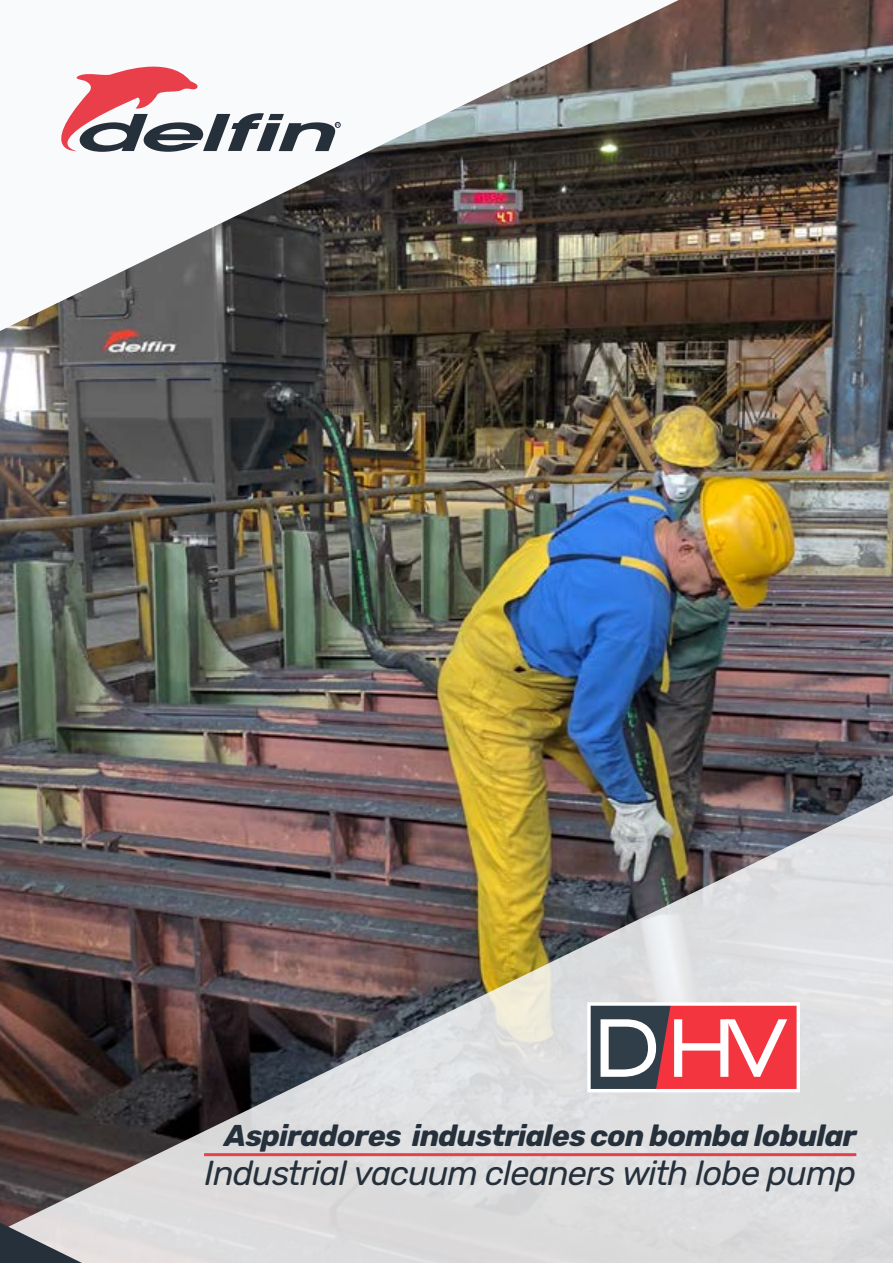
<style>
.page{position:relative;width:893px;height:1263px;background:#fff}
.page>*{position:absolute;margin:0;border:0;box-sizing:border-box;transform-origin:0 0}
.t1{font:900 84.9px "Walkway";color:#fff}
.t2{font:italic 34.5px "Rubik";letter-spacing:-.03em;color:#25303b}
.t3{font:italic 700 30px "Rubik";letter-spacing:-.025em;color:#25303b}
</style>
<div class="page">
<img style="left:0;top:0;width:893px;height:502px">
<svg style="left:0;top:0;width:679px;height:331px"></svg>
<img style="left:0;top:502px;width:893px;height:761px">
<svg style="left:35px;top:54px;width:305px;height:99px"></svg>
<hr style="left:204px;top:1153px;width:652px;height:3px;background:#e83f4b">
<svg style="left:0;top:1222px;width:82px;height:41px;background:#84868c"></svg>
<svg style="left:587px;top:1002px;width:213px;height:90px;background:#b64c56"></svg>
<h1 class="t1" style="left:599px;top:1002px;width:186px">DHV</h1>
<p class="t3" style="left:225px;top:1118px;width:634px">Aspiradores industriales con bomba lobular</p>
<p class="t2" style="left:205px;top:1153px;width:653px">Industrial vacuum cleaners with lobe pump</p>
</div>
